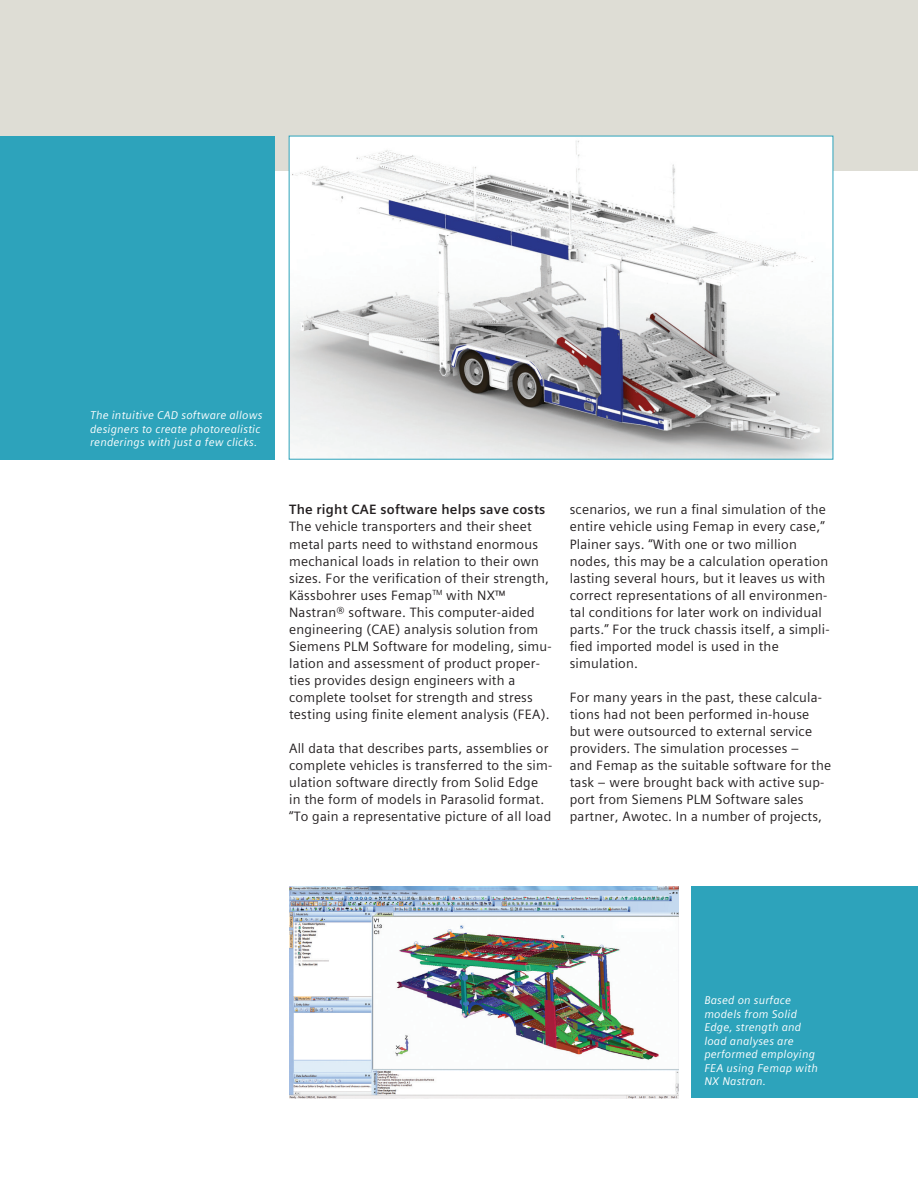
<style>
.page{position:relative;width:918px;height:1188px;background:#fff}
.page>*{position:absolute;margin:0;border:0;box-sizing:border-box;transform-origin:0 0}
.Body_text{font:13.5px/17px "Siemens Sans Global";letter-spacing:.015em;color:#231f20}
.Body_text-2{font:700 13.5px "Siemens Sans Global";letter-spacing:.015em;color:#231f20}
.Caption_panel{font:italic 11.25px/13.5px "Siemens Sans Global";letter-spacing:.015em;color:#fff}
</style>
<div class="page">
<div style="left:0;top:0;width:918px;height:170px;background:#deddd5"></div>
<img style="left:291px;top:138px;width:540px;height:320px">
<img style="left:289px;top:887px;width:389px;height:211px">
<div style="left:0;top:136px;width:248px;height:323px;background:#2da3bb"></div>
<div style="left:692px;top:887px;width:226px;height:211px;background:#2da3bb"></div>
<div style="left:77px;top:136px;width:198px;height:323px;background:#2da3bb"></div>
<p class="Caption_panel" style="left:90px;top:409px;width:174px">The intuitive CAD software allows designers to create photorealistic renderings with just a few clicks.</p>
<p class="Body_text-2" style="left:289px;top:499px;width:258px">The right CAE software helps save costs</p>
<p class="Body_text" style="left:289px;top:518px;width:264px">The vehicle transporters and their sheet metal parts need to withstand enormous mechanical loads in relation to their own sizes. For the verification of their strength, Kässbohrer uses Femap<sup>TM</sup> with NX™ Nastran® software. This computer-aided engineering (CAE) analysis solution from Siemens PLM Software for modeling, simu&shy;lation and assessment of product proper&shy;ties provides design engineers with a complete toolset for strength and stress testing using finite element analysis (FEA).</p>
<p class="Body_text" style="left:289px;top:740px;width:265px">All data that describes parts, assemblies or complete vehicles is transferred to the sim&shy;ulation software directly from Solid Edge in the form of models in Parasolid format. “To gain a representative picture of all load</p>
<p class="Body_text" style="left:570px;top:501px;width:261px">scenarios, we run a final simulation of the entire vehicle using Femap in every case,” Plainer says. “With one or two million nodes, this may be a calculation operation lasting several hours, but it leaves us with correct representations of all environmen&shy;tal conditions for later work on individual parts.” For the truck chassis itself, a simpli&shy;fied imported model is used in the simulation.</p>
<p class="Body_text" style="left:570px;top:689px;width:263px">For many years in the past, these calcula&shy;tions had not been performed in-house but were outsourced to external service providers. The simulation processes –<br>and Femap as the suitable software for the task – were brought back with active sup&shy;port from Siemens PLM Software sales partner, Awotec. In a number of projects,</p>
<p class="Caption_panel" style="left:704px;top:994px;width:115px">Based on surface models from Solid<br>Edge, strength and load analyses are performed employing<br>FEA using Femap with<br>NX Nastran.</p>
</div>
